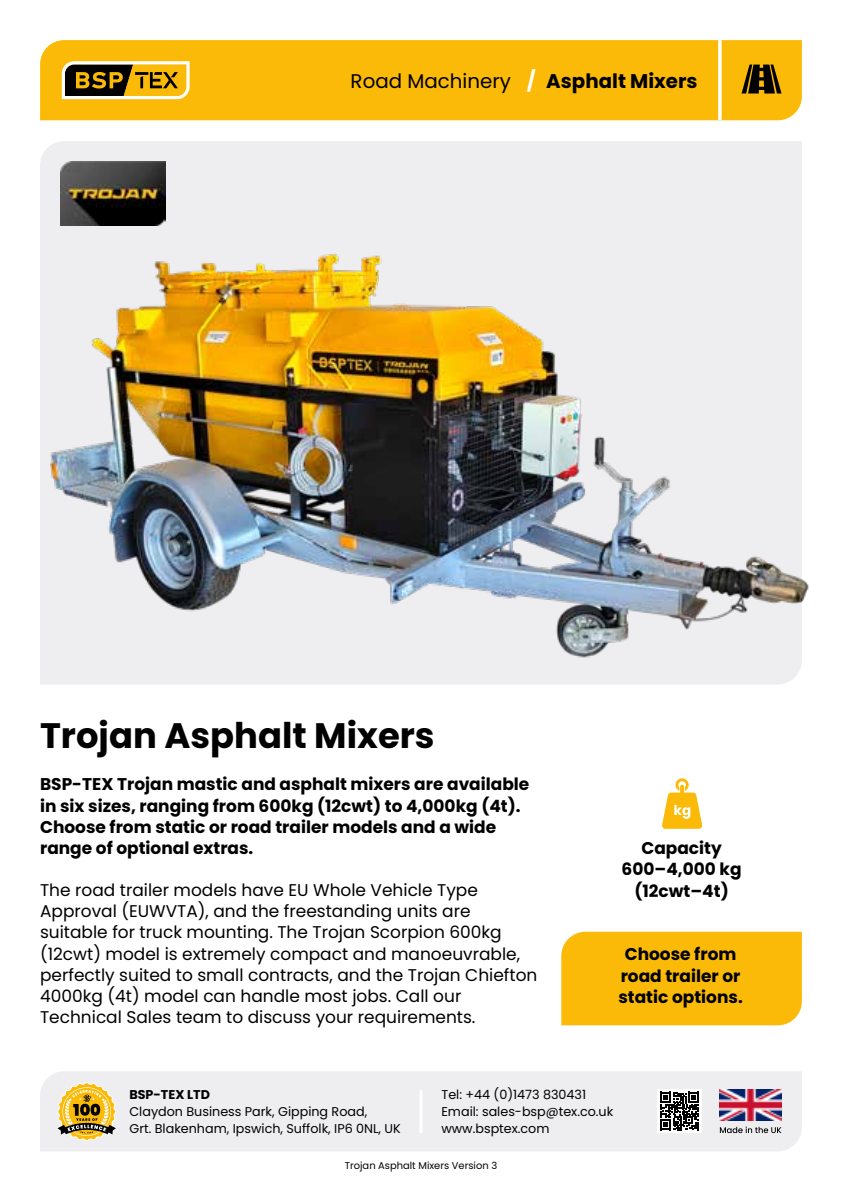
<style>
.page{position:relative;width:842px;height:1191px;background:#fff}
.page>*{position:absolute;margin:0;border:0;box-sizing:border-box;transform-origin:0 0}
.t1{font:700 35.4px "Poppins";color:#000}
.t2{font:19.8px "Poppins";color:#000}
.t3{font:17px/21.2px "Poppins";color:#000}
.t4{font:700 17px/21.2px "Poppins";color:#000;text-align:center}
.t5{font:12.8px/17px "Poppins";color:#000}
.t6{font:700 12.8px "Poppins";color:#000}
.t7{font:9.8px "Poppins";color:#000}
.s1{font-weight:700;color:#fff}
.s2{font-weight:700}
</style>
<div class="page">
<div style="left:40px;top:1071px;width:762px;height:80px;background:#eeeef0"></div>
<img style="left:720px;top:1089px;width:61px;height:31px">
<svg style="left:720px;top:1126px;width:61px;height:7px"></svg>
<svg style="left:57px;top:1081px;width:60px;height:60px;background:#cfb264"></svg>
<hr style="left:420px;top:1090px;width:2px;height:43px;background:#fff">
<div style="left:657px;top:1089px;width:45px;height:44px;background:#fff"></div>
<svg style="left:660px;top:1091px;width:39px;height:39px"></svg>
<div style="left:40px;top:40px;width:762px;height:80px;background:#fbba07"></div>
<svg style="left:62px;top:61px;width:128px;height:38px"></svg>
<svg style="left:718px;top:40px;width:4px;height:80px"></svg>
<svg style="left:741px;top:65px;width:40px;height:28px"></svg>
<div style="left:40px;top:141px;width:762px;height:543px;background:#eeeef0"></div>
<img style="left:60px;top:161px;width:105px;height:64px">
<svg style="left:662px;top:778px;width:40px;height:50px"></svg>
<div style="left:561px;top:931px;width:241px;height:94px;background:#fbba07"></div>
<img style="left:40px;top:244px;width:769px;height:418px">
<p class="t2" style="left:351px;top:70px;width:348px">Road Machinery <span class="s1">/</span> <span class="s2">Asphalt Mixers</span></p>
<h1 class="t1" style="left:40px;top:715px;width:396px">Trojan Asphalt Mixers</h1>
<p class="t4" style="left:40px;top:774px;width:491px;text-align:left">BSP-TEX Trojan mastic and asphalt mixers are available in six sizes, ranging from 600kg (12cwt) to 4,000kg (4t).<br>Choose from static or road trailer models and a wide range of optional extras.</p>
<p class="t3" style="left:40px;top:879px;width:499px">The road trailer models have EU Whole Vehicle Type Approval (EUWVTA), and the freestanding units are suitable for truck mounting. The Trojan Scorpion 600kg (12cwt) model is extremely compact and manoeuvrable, perfectly suited to small contracts, and the Trojan Chiefton 4000kg (4t) model can handle most jobs. Call our Technical Sales team to discuss your requirements.</p>
<p class="t4" style="left:622px;top:837px;width:121px">Capacity<br>600–4,000 kg (12cwt–4t)</p>
<p class="t4" style="left:618px;top:943px;width:126px">Choose from road trailer or static options.</p>
<p class="t6" style="left:129px;top:1087px;width:82px">BSP-TEX LTD</p>
<p class="t5" style="left:129px;top:1103px;width:273px">Claydon Business Park, Gipping Road,<br>Grt. Blakenham, Ipswich, Suffolk, IP6 0NL, UK</p>
<p class="t5" style="left:441px;top:1086px;width:173px">Tel: +44 (0)1473 830431<br>Email: sales-bsp@tex.co.uk www.bsptex.com</p>
<p class="t7" style="left:345px;top:1160px;width:154px">Trojan Asphalt Mixers Version 3</p>
</div>
